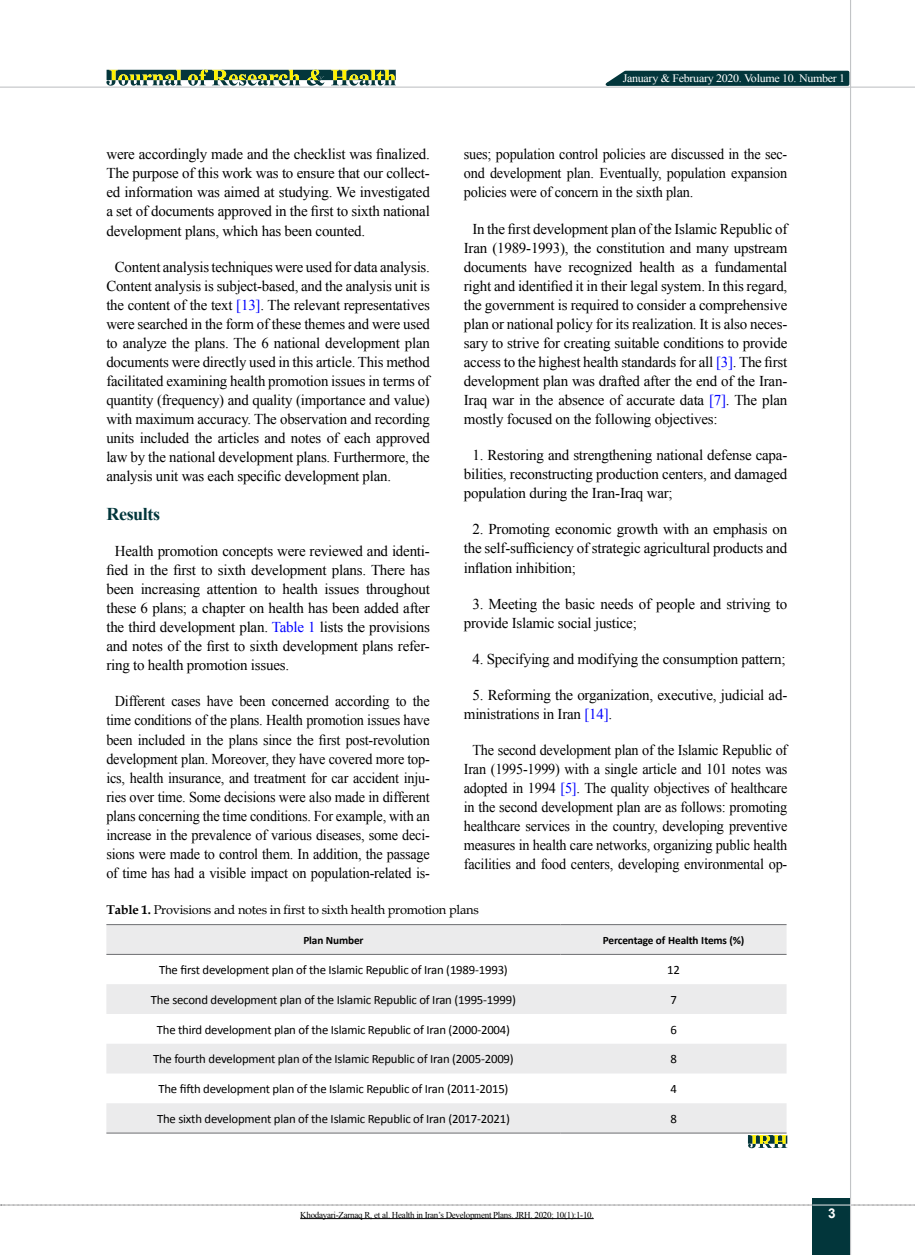
<style>
.page{position:relative;width:915px;height:1255px;background:#fff}
.page>*{position:absolute;margin:0;border:0;box-sizing:border-box;transform-origin:0 0}
.t1{font:700 18px "Times New Roman";letter-spacing:-.02em;color:#02363b}
.t2{font:15px/19px "Times New Roman";letter-spacing:-.015em;color:#000;text-align:justify}
.t3{font:15px/19px "Times New Roman";letter-spacing:-.015em;color:#000;text-align:center;scale:.95 1}
.t4{font:700 13.5px "Arial";color:#fff}
.t5{font:12.75px "Calibri";letter-spacing:-.015em;color:#000}
.t6{font:12.75px "Book Antiqua";letter-spacing:-.015em;color:#000}
.t7{font:11.4px "Times New Roman";letter-spacing:-.025em;color:#fff;scale:1.05 1}
.t8{font:700 11.25px "Calibri";letter-spacing:-.01em;color:#000}
.t9{font:9px "Times New Roman";letter-spacing:-.03em;color:#000}
.s1{color:#00f}
.s2{font-weight:700}
</style>
<div class="page">
<svg style="left:1px;top:1204px;width:914px;height:1px"></svg>
<div style="left:812px;top:1198px;width:38px;height:56px;background:#02363b"></div>
<hr style="left:849px;top:0;width:1px;height:1254px;background:#c2c4c6">
<hr style="left:0;top:87px;width:914px;height:1px;background:#c2c4c6">
<hr style="left:812px;top:1204px;width:38px;height:1px;background:#ebebec">
<svg style="left:597px;top:69px;width:253px;height:18px;background:#375f63"></svg>
<svg style="left:106px;top:69px;width:289px;height:17px;background:#789165"></svg>
<svg style="left:106px;top:925px;width:680px;height:207px;fill:#ebebec"></svg>
<hr style="left:106px;top:924px;width:454px;height:1px;background:#6d6e71">
<hr style="left:560px;top:924px;width:226px;height:1px;background:#6d6e71">
<hr style="left:106px;top:954px;width:454px;height:1px;background:#6d6e71">
<hr style="left:560px;top:954px;width:226px;height:1px;background:#6d6e71">
<hr style="left:106px;top:1132px;width:454px;height:1px;background:#6d6e71">
<hr style="left:560px;top:1132px;width:226px;height:1px;background:#6d6e71">
<svg style="left:747px;top:1135px;width:40px;height:13px"></svg>
<hr style="left:300px;top:1218px;width:293px;height:1px;background:#000">
<p class="t7" style="left:622px;top:70px;width:213px">January &amp; February 2020. Volume 10. Number 1</p>
<p class="t2" style="left:106px;top:144px;width:325px">were accordingly made and the checklist was finalized.<br>The purpose of this work was to ensure that our collect&shy;ed information was aimed at studying. We investigated a set of documents approved in the first to sixth national development plans, which has been counted.</p>
<p class="t2" style="left:106px;top:256px;width:325px;text-indent:9px">Content analysis techniques were used for data analysis.<br>Content analysis is subject-based, and the analysis unit is the content of the text <span class="s1">[13]</span>. The relevant representatives were searched in the form of these themes and were used to analyze the plans. The 6 national development plan documents were directly used in this article. This method facilitated examining health promotion issues in terms of quantity (frequency) and quality (importance and value) with maximum accuracy. The observation and recording units included the articles and notes of each approved law by the national development plans. Furthermore, the analysis unit was each specific development plan.</p>
<p class="t1" style="left:106px;top:501px;width:55px">Results</p>
<p class="t2" style="left:106px;top:541px;width:325px;text-indent:9px">Health promotion concepts were reviewed and identi&shy;fied in the first to sixth development plans. There has been increasing attention to health issues throughout these 6 plans; a chapter on health has been added after the third development plan. <span class="s1">Table 1</span> lists the provisions and notes of the first to sixth development plans refer&shy;ring to health promotion issues.</p>
<p class="t3" style="left:106px;top:691px;width:342px">Different cases have been concerned according to the time conditions of the plans. Health promotion issues have been included in the plans since the first post-revolution development plan. Moreover, they have covered more top&shy;ics, health insurance, and treatment for car accident inju&shy;ries over time. Some decisions were also made in different plans concerning the time conditions. For example, with an increase in the prevalence of various diseases, some deci&shy;sions were made to control them. In addition, the passage of time has had a visible impact on population-related is-</p>
<p class="t3" style="left:463px;top:144px;width:342px;text-align:justify">sues; population control policies are discussed in the sec&shy;ond development plan. Eventually, population expansion policies were of concern in the sixth plan.</p>
<p class="t2" style="left:463px;top:218px;width:325px;text-indent:9px">In the first development plan of the Islamic Republic of Iran (1989-1993), the constitution and many upstream documents have recognized health as a fundamental right and identified it in their legal system. In this regard, the government is required to consider a comprehensive plan or national policy for its realization. It is also neces&shy;sary to strive for creating suitable conditions to provide access to the highest health standards for all <span class="s1">[3]</span>. The first development plan was drafted after the end of the Iran-Iraq war in the absence of accurate data <span class="s1">[7]</span>. The plan mostly focused on the following objectives:</p>
<p class="t2" style="left:463px;top:445px;width:325px;text-indent:9px">1. Restoring and strengthening national defense capa&shy;bilities, reconstructing production centers, and damaged population during the Iran-Iraq war;</p>
<p class="t2" style="left:463px;top:519px;width:325px;text-indent:9px">2. Promoting economic growth with an emphasis on the self-sufficiency of strategic agricultural products and inflation inhibition;</p>
<p class="t2" style="left:463px;top:593px;width:325px;text-indent:9px">3. Meeting the basic needs of people and striving to provide Islamic social justice;</p>
<p class="t2" style="left:472px;top:648px;width:315px">4. Specifying and modifying the consumption pattern;</p>
<p class="t2" style="left:463px;top:684px;width:325px;text-indent:9px">5. Reforming the organization, executive, judicial ad&shy;ministrations in Iran <span class="s1">[14]</span>.</p>
<p class="t3" style="left:463px;top:740px;width:342px">The second development plan of the Islamic Republic of Iran (1995-1999) with a single article and 101 notes was adopted in 1994 <span class="s1">[5]</span>. The quality objectives of healthcare in the second development plan are as follows: promoting healthcare services in the country, developing preventive measures in health care networks, organizing public health facilities and food centers, developing environmental op-</p>
<p class="t6" style="left:106px;top:900px;width:374px"><span class="s2">Table 1.</span> Provisions and notes in first to sixth health promotion plans</p>
<p class="t8" style="left:303px;top:932px;width:62px">Plan Number</p>
<p class="t8" style="left:602px;top:932px;width:143px">Percentage of Health Items (%)</p>
<p class="t5" style="left:159px;top:961px;width:350px">The first development plan of the Islamic Republic of Iran (1989-1993)</p>
<p class="t5" style="left:667px;top:961px;width:14px">12</p>
<p class="t5" style="left:151px;top:991px;width:366px">The second development plan of the Islamic Republic of Iran (1995-1999)</p>
<p class="t5" style="left:670px;top:991px;width:8px">7</p>
<p class="t5" style="left:157px;top:1021px;width:354px">The third development plan of the Islamic Republic of Iran (2000-2004)</p>
<p class="t5" style="left:670px;top:1021px;width:8px">6</p>
<p class="t5" style="left:153px;top:1051px;width:362px">The fourth development plan of the Islamic Republic of Iran (2005-2009)</p>
<p class="t5" style="left:670px;top:1051px;width:8px">8</p>
<p class="t5" style="left:158px;top:1080px;width:351px">The fifth development plan of the Islamic Republic of Iran (2011-2015)</p>
<p class="t5" style="left:670px;top:1080px;width:8px">4</p>
<p class="t5" style="left:157px;top:1110px;width:354px">The sixth development plan of the Islamic Republic of Iran (2017-2021)</p>
<p class="t5" style="left:670px;top:1110px;width:8px">8</p>
<p class="t9" style="left:300px;top:1208px;width:295px">Khodayari-Zarnaq R, et al. Health in Iran’s Development Plans. JRH. 2020; 10(1):1-10.</p>
<p class="t4" style="left:827px;top:1203px;width:9px">3</p>
</div>
